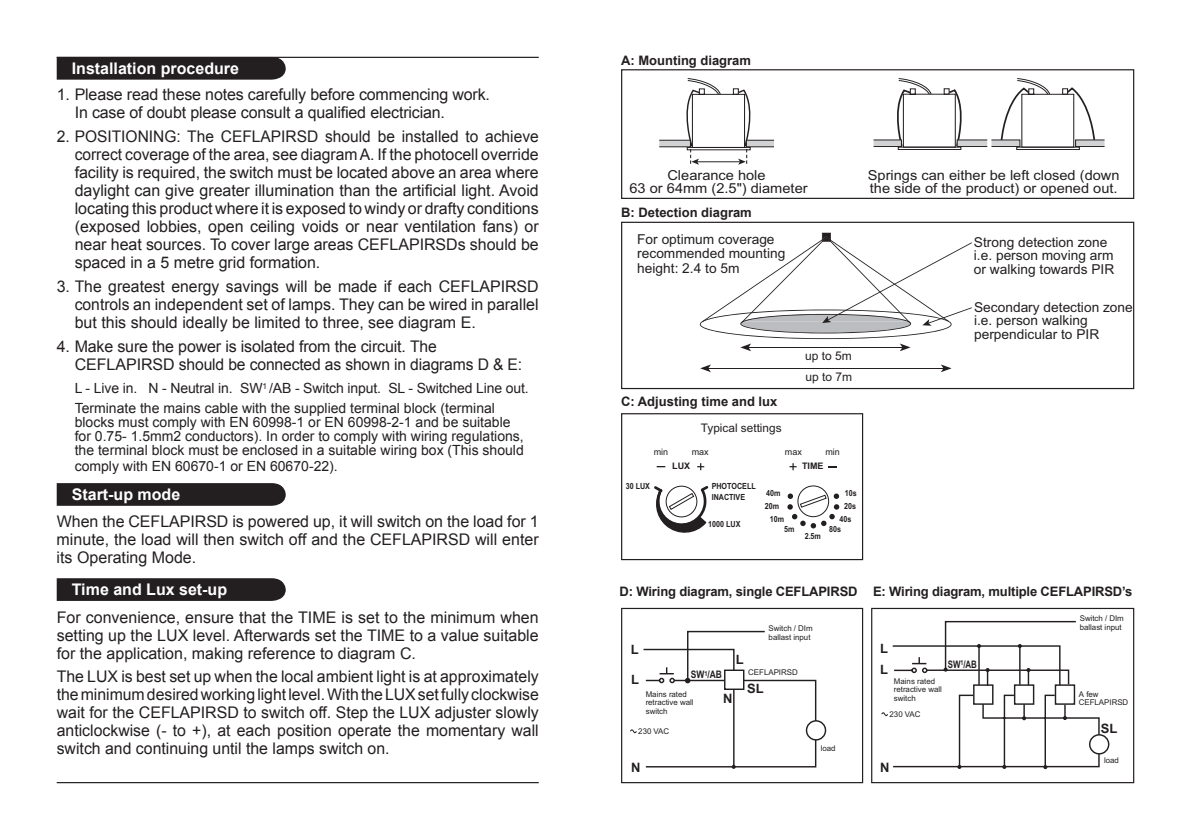
<style>
.page{position:relative;width:1191px;height:840px;background:#fff}
.page>*{position:absolute;margin:0;border:0;box-sizing:border-box;transform-origin:0 0}
.t1{font:16px/18px "Arial";letter-spacing:-.005em;color:#231f20;text-align:justify}
.t2{font:700 16px "Arial";color:#fff}
.t3{font:14px/14px "Arial";color:#231f20}
.t4{font:13.8px/13.8px "Arial";color:#231f20;text-align:center;scale:1.06 1}
.t5{font:13.6px/13.6px "Arial";color:#231f20}
.t6{font:700 13px "Arial";letter-spacing:-.01em;color:#231f20}
.t7{font:12px/21.2px "Arial";color:#231f20}
.t8{font:11.8px "Arial";color:#231f20}
.t9{font:700 10.4px "Arial";color:#231f20;scale:.81 1}
.t10{font:700 10.4px "Arial";color:#231f20;scale:.76 1}
.t11{font:9px "Arial";color:#231f20}
.t12{font:700 9px "Arial";color:#231f20}
.t13{font:700 8.4px/13.6px "Arial";color:#231f20;scale:.85 1}
.t14{font:8px/8.6px "Arial";letter-spacing:-.005em;color:#231f20}
</style>
<div class="page">
<hr style="left:57px;top:781px;width:482px;height:1px;background:#231f20">
<hr style="left:57px;top:57px;width:482px;height:1px;background:#231f20">
<div style="left:57px;top:58px;width:229px;height:22px;background:#231f20"></div>
<div style="left:57px;top:483px;width:229px;height:22px;background:#231f20"></div>
<div style="left:57px;top:578px;width:229px;height:22px;background:#231f20"></div>
<div style="left:659px;top:140px;width:32px;height:7px;background:#d1d2d4;border:1px solid #231f20"></div>
<div style="left:746px;top:140px;width:28px;height:7px;background:#d1d2d4"></div>
<div style="left:746px;top:140px;width:28px;height:7px;border:1px solid #231f20"></div>
<svg style="left:680px;top:78px;width:76px;height:87px"></svg>
<div style="left:897px;top:146px;width:64px;height:4px;border:1px solid #231f20"></div>
<svg style="left:897px;top:78px;width:65px;height:71px"></svg>
<div style="left:873px;top:139px;width:29px;height:8px;background:#d1d2d4;border:1px solid #231f20"></div>
<div style="left:956px;top:139px;width:31px;height:8px;background:#d1d2d4;border:1px solid #231f20"></div>
<div style="left:1016px;top:146px;width:63px;height:4px;border:1px solid #231f20"></div>
<svg style="left:1000px;top:78px;width:95px;height:71px"></svg>
<div style="left:991px;top:139px;width:29px;height:8px;background:#d1d2d4;border:1px solid #231f20"></div>
<div style="left:1075px;top:139px;width:30px;height:8px;background:#d1d2d4;border:1px solid #231f20"></div>
<div style="left:621px;top:69px;width:513px;height:130px;border:1px solid #231f20"></div>
<svg style="left:789px;top:463px;width:7px;height:7px"></svg>
<svg style="left:697px;top:463px;width:7px;height:7px"></svg>
<svg style="left:798px;top:485px;width:30px;height:31px"></svg>
<div style="left:797px;top:485px;width:32px;height:32px;border:1px solid #231f20;border-radius:50%"></div>
<svg style="left:787px;top:493px;width:52px;height:35px"></svg>
<svg style="left:654px;top:485px;width:55px;height:48px"></svg>
<div style="left:621px;top:413px;width:242px;height:147px;border:1px solid #231f20"></div>
<svg style="left:700px;top:364px;width:11px;height:8px"></svg>
<svg style="left:941px;top:364px;width:10px;height:8px"></svg>
<hr style="left:705px;top:368px;width:240px;height:1px;background:#231f20">
<svg style="left:700px;top:232px;width:272px;height:119px"></svg>
<div style="left:621px;top:221px;width:513px;height:168px;border:1px solid #231f20"></div>
<svg style="left:806px;top:720px;width:19px;height:19px"></svg>
<div style="left:806px;top:719px;width:20px;height:21px;border:1px solid #231f20;border-radius:50%"></div>
<svg style="left:630px;top:630px;width:187px;height:138px"></svg>
<div style="left:621px;top:607px;width:242px;height:175px;border:1px solid #231f20"></div>
<div style="left:1089px;top:733px;width:20px;height:21px;border:1px solid #231f20;border-radius:50%"></div>
<svg style="left:881px;top:620px;width:219px;height:148px"></svg>
<div style="left:871px;top:607px;width:263px;height:175px;border:1px solid #231f20"></div>
<p class="t2" style="left:72px;top:57px;width:169px">Installation procedure</p>
<p class="t1" style="left:75px;top:86px;width:417px;text-indent:-18px">1. Please read these notes carefully before commencing work.<br>In case of doubt please consult a qualified electrician.</p>
<p class="t1" style="left:75px;top:128px;width:465px;text-indent:-18px">2. POSITIONING: The CEFLAPIRSD should be installed to achieve correct coverage of the area, see diagram A. If the photocell override facility is required, the switch must be located above an area where daylight can give greater illumination than the artificial light. Avoid locating this product where it is exposed to windy or drafty conditions (exposed lobbies, open ceiling voids or near ventilation fans) or near heat sources. To cover large areas CEFLAPIRSDs should be spaced in a 5 metre grid formation.</p>
<p class="t1" style="left:75px;top:277px;width:465px;text-indent:-18px">3. The greatest energy savings will be made if each CEFLAPIRSD controls an independent set of lamps. They can be wired in parallel but this should ideally be limited to three, see diagram E.</p>
<p class="t1" style="left:75px;top:337px;width:449px;text-indent:-18px">4. Make sure the power is isolated from the circuit. The<br>CEFLAPIRSD should be connected as shown in diagrams D &amp; E:</p>
<p class="t3" style="left:75px;top:378px;width:455px;line-height:19.6px">L - Live in. N - Neutral in. SW<sup>1</sup> /AB - Switch input. SL - Switched Line out.<br>Terminate the mains cable with the supplied terminal block (terminal</p>
<p class="t3" style="left:75px;top:415px;width:450px">blocks must comply with EN 60998-1 or EN 60998-2-1 and be suitable for 0.75- 1.5mm2 conductors). In order to comply with wiring regulations, the terminal block must be enclosed in a suitable wiring box (This should</p>
<p class="t3" style="left:75px;top:459px;width:264px">comply with EN 60670-1 or EN 60670-22).</p>
<p class="t2" style="left:72px;top:483px;width:110px">Start-up mode</p>
<p class="t1" style="left:57px;top:512px;width:483px">When the CEFLAPIRSD is powered up, it will switch on the load for 1 minute, the load will then switch off and the CEFLAPIRSD will enter its Operating Mode.</p>
<p class="t2" style="left:72px;top:578px;width:157px">Time and Lux set-up</p>
<p class="t1" style="left:57px;top:607px;width:483px">For convenience, ensure that the TIME is set to the minimum when setting up the LUX level. Afterwards set the TIME to a value suitable for the application, making reference to diagram C.</p>
<p class="t1" style="left:57px;top:667px;width:483px">The LUX is best set up when the local ambient light is at approximately theminimumdesiredworkinglightlevel.WiththeLUXsetfully clockwise wait for the CEFLAPIRSD to switch off. Step the LUX adjuster slowly anticlockwise (- to +), at each position operate the momentary wall switch and continuing until the lamps switch on.</p>
<p class="t6" style="left:621px;top:52px;width:131px">A: Mounting diagram</p>
<p class="t4" style="left:629px;top:168px;width:169px">Clearance hole<br>63 or 64mm (2.5") diameter</p>
<p class="t4" style="left:868px;top:168px;width:239px;text-align:left">Springs can either be left closed (down the side of the product) or opened out.</p>
<p class="t6" style="left:621px;top:203px;width:132px">B: Detection diagram</p>
<p class="t5" style="left:637px;top:232px;width:150px">For optimum coverage recommended mounting</p>
<p class="t5" style="left:637px;top:261px;width:104px">height: 2.4 to 5m</p>
<p class="t6" style="left:621px;top:393px;width:158px">C: Adjusting time and lux</p>
<p class="t8" style="left:701px;top:419px;width:82px">Typical settings</p>
<p class="t7" style="left:805px;top:344px;width:49px">up to 5m up to 7m</p>
<p class="t11" style="left:654px;top:445px;width:16px">min</p>
<p class="t11" style="left:692px;top:445px;width:18px">max</p>
<p class="t12" style="left:672px;top:459px;width:19px">LUX</p>
<p class="t11" style="left:785px;top:445px;width:18px">max</p>
<p class="t11" style="left:825px;top:445px;width:16px">min</p>
<p class="t12" style="left:802px;top:459px;width:23px">TIME</p>
<p class="t13" style="left:626px;top:479px;width:30px">30 LUX</p>
<p class="t13" style="left:711px;top:481px;width:53px;line-height:10.4px">PHOTOCELL<br>INACTIVE</p>
<p class="t13" style="left:765px;top:486px;width:20px">40m<br>20m</p>
<p class="t13" style="left:784px;top:513px;width:14px;line-height:10.6px;text-indent:-14px">10m<br>5m</p>
<p class="t13" style="left:708px;top:517px;width:39px">1000 LUX</p>
<p class="t13" style="left:804px;top:529px;width:21px">2.5m</p>
<p class="t13" style="left:844px;top:486px;width:16px">10s<br>20s</p>
<p class="t13" style="left:839px;top:512px;width:16px">40s</p>
<p class="t13" style="left:829px;top:522px;width:16px">80s</p>
<p class="t5" style="left:974px;top:235px;width:142px">Strong detection zone i.e. person moving arm or walking towards PIR</p>
<p class="t5" style="left:974px;top:300px;width:160px">Secondary detection zone i.e. person walking perpendicular to PIR</p>
<p class="t6" style="left:619px;top:582px;width:514px">D: Wiring diagram, single CEFLAPIRSD E: Wiring diagram, multiple CEFLAPIRSD’s</p>
<p class="t6" style="left:631px;top:640px;width:9px">L</p>
<p class="t6" style="left:736px;top:650px;width:9px">L</p>
<p class="t14" style="left:768px;top:623px;width:46px;line-height:9.6px">Switch / DIm ballast input</p>
<p class="t6" style="left:631px;top:670px;width:9px">L</p>
<p class="t9" style="left:691px;top:667px;width:40px">SW<sup>1</sup>/AB</p>
<p class="t14" style="left:645px;top:689px;width:43px">Mains rated</p>
<p class="t14" style="left:645px;top:698px;width:49px">retractive wall switch</p>
<p class="t6" style="left:723px;top:689px;width:11px">N</p>
<p class="t14" style="left:748px;top:667px;width:51px">CEFLAPIRSD</p>
<p class="t6" style="left:747px;top:679px;width:18px">SL</p>
<p class="t6" style="left:880px;top:639px;width:9px">L</p>
<p class="t6" style="left:880px;top:660px;width:9px">L</p>
<p class="t10" style="left:947px;top:656px;width:40px">SW<sup>1</sup>/AB</p>
<p class="t14" style="left:894px;top:676px;width:49px">Mains rated retractive wall switch</p>
<p class="t14" style="left:889px;top:709px;width:32px">230 VAC</p>
<p class="t14" style="left:1079px;top:613px;width:46px;line-height:9.6px">Switch / DIm ballast input</p>
<p class="t14" style="left:1078px;top:689px;width:51px">A few<br>CEFLAPIRSD</p>
<p class="t14" style="left:638px;top:726px;width:32px">230 VAC</p>
<p class="t6" style="left:1100px;top:718px;width:18px">SL</p>
<p class="t14" style="left:820px;top:743px;width:16px">load</p>
<p class="t6" style="left:631px;top:758px;width:11px">N</p>
<p class="t6" style="left:880px;top:758px;width:11px">N</p>
<p class="t14" style="left:1104px;top:755px;width:16px">load</p>
</div>
